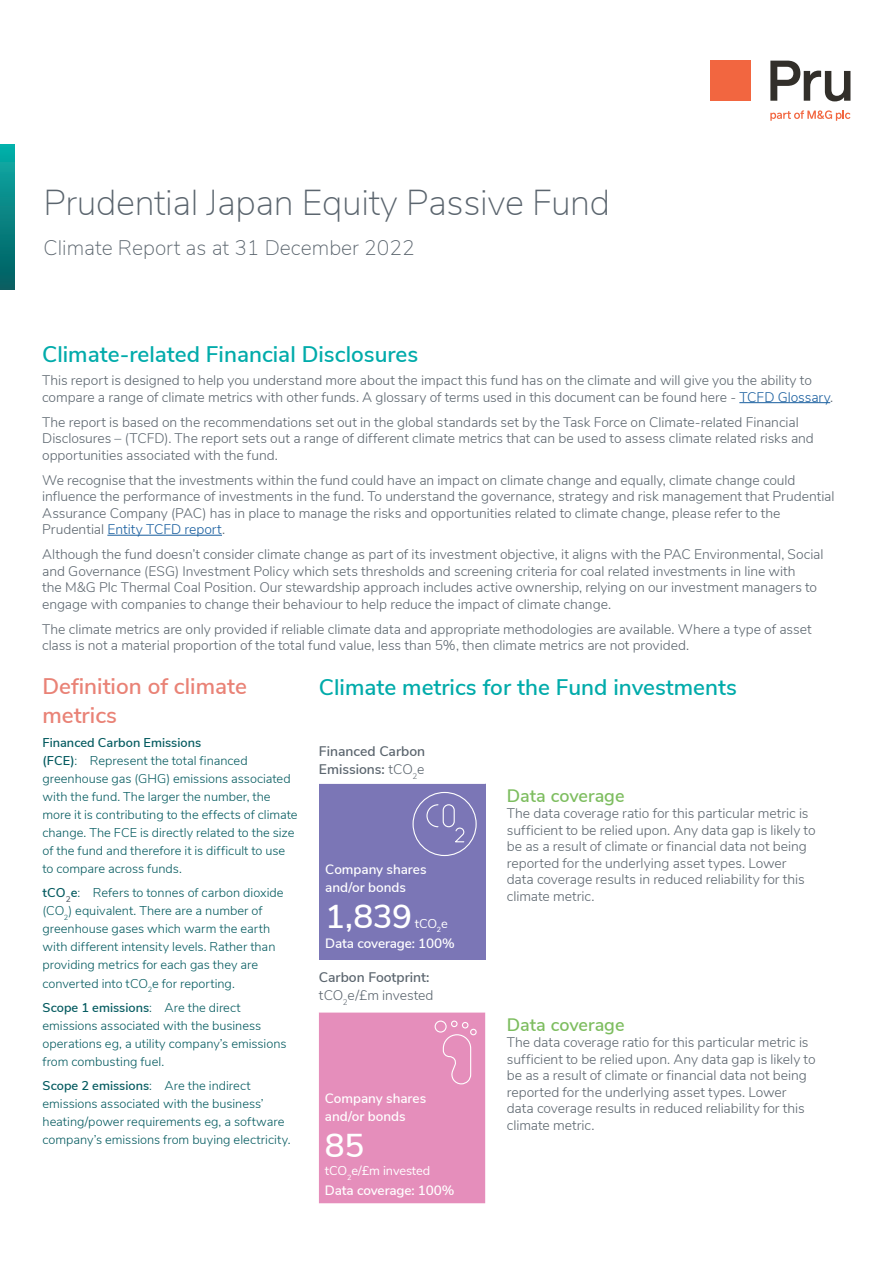
<style>
.page{position:relative;width:893px;height:1263px;background:#fff}
.page>*{position:absolute;margin:0;border:0;box-sizing:border-box;transform-origin:0 0}
.t1{font:200 36px "Nunito Sans";letter-spacing:-.01em;color:#5b656e}
.Statistic___Figure{font:600 33px "Nunito Sans";color:#fff}
.Subheading_Level_1{font:600 22.5px "Nunito Sans";color:#00abaa}
.Glossary___Heading{font:600 22.5px/28.5px "Nunito Sans";color:#e98276}
.Page_Sub_Heading{font:200 21px "Nunito Sans";color:#5b656e}
.Subheading_Level_2{font:600 18px "Nunito Sans";color:#7dbd5f}
.Body{font:300 13.8px/16.5px "Nunito Sans";letter-spacing:-.005em;color:#5b656e}
.Body-2{font:600 13.8px/18px "Nunito Sans";color:#5b656e}
.Asset_title{font:600 13.5px/18px "Nunito Sans";color:#fff}
.Statistic___Label{font:600 13.5px "Nunito Sans";letter-spacing:-.01em;color:#fff}
.Glossary___Text{font:300 12.75px/18px "Nunito Sans";color:#055b60}
.Statistic___Figure-2{font:12.75px "Nunito Sans";letter-spacing:-.01em;color:#fff}
.s1{color:#175d9e}
.s2{font-weight:600}
.s3{font-weight:300}
</style>
<div class="page">
<hr style="left:739px;top:402px;width:91px;height:1px;background:#175d9e">
<hr style="left:107px;top:535px;width:115px;height:1px;background:#175d9e">
<div style="left:319px;top:783px;width:166px;height:177px;background:#7b76b6"></div>
<hr style="left:319px;top:783px;width:166px;height:1px;background:#fff">
<svg style="left:412px;top:792px;width:65px;height:64px"></svg>
<div style="left:319px;top:1012px;width:167px;height:191px;background:#e58ebb"></div>
<svg style="left:770px;top:61px;width:80px;height:40px"></svg>
<div style="left:710px;top:61px;width:40px;height:40px;background:#f26640"></div>
<svg style="left:770px;top:110px;width:80px;height:11px"></svg>
<svg style="left:0;top:145px;width:15px;height:144px"></svg>
<p class="t1" style="left:44px;top:177px;width:568px">Prudential Japan Equity Passive Fund</p>
<p class="Page_Sub_Heading" style="left:44px;top:232px;width:373px">Climate Report as at 31 December 2022</p>
<p class="Subheading_Level_1" style="left:42px;top:338px;width:378px">Climate-related Financial Disclosures</p>
<p class="Body" style="left:42px;top:371px;width:793px">This report is designed to help you understand more about the impact this fund has on the climate and will give you the ability to compare a range of climate metrics with other funds. A glossary of terms used in this document can be found here - <span class="s1">TCFD Glossary</span>.</p>
<p class="Body" style="left:42px;top:413px;width:773px">The report is based on the recommendations set out in the global standards set by the Task Force on Climate-related Financial<br>Disclosures – (TCFD). The report sets out a range of different climate metrics that can be used to assess climate related risks and opportunities associated with the fund.</p>
<p class="Body" style="left:42px;top:471px;width:794px">We recognise that the investments within the fund could have an impact on climate change and equally, climate change could influence the performance of investments in the fund. To understand the governance, strategy and risk management that Prudential Assurance Company (PAC) has in place to manage the risks and opportunities related to climate change, please refer to the Prudential <span class="s1">Entity TCFD report</span>.</p>
<p class="Body" style="left:42px;top:545px;width:783px">Although the fund doesn’t consider climate change as part of its investment objective, it aligns with the PAC Environmental, Social and Governance (ESG) Investment Policy which sets thresholds and screening criteria for coal related investments in line with<br>the M&amp;G Plc Thermal Coal Position. Our stewardship approach includes active ownership, relying on our investment managers to engage with companies to change their behaviour to help reduce the impact of climate change.</p>
<p class="Body" style="left:42px;top:620px;width:771px">The climate metrics are only provided if reliable climate data and appropriate methodologies are available. Where a type of asset class is not a material proportion of the total fund value, less than 5%, then climate metrics are not provided.</p>
<p class="Subheading_Level_1" style="left:319px;top:671px;width:419px">Climate metrics for the Fund investments</p>
<p class="Glossary___Heading" style="left:43px;top:671px;width:206px">Definition of climate metrics</p>
<p class="Glossary___Text" style="left:43px;top:733px;width:257px"><span class="s2">Financed Carbon Emissions<br>(FCE)</span>: Represent the total financed greenhouse gas (GHG) emissions associated with the fund. The larger the number, the more it is contributing to the effects of climate change. The FCE is directly related to the size of the fund and therefore it is difficult to use to compare across funds.</p>
<p class="Glossary___Text" style="left:43px;top:883px;width:243px"><span class="s2">tCO</span><sub>2</sub><span class="s2">e</span>: Refers to tonnes of carbon dioxide (CO<sub>2</sub>) equivalent. There are a number of greenhouse gases which warm the earth with different intensity levels. Rather than providing metrics for each gas they are converted into tCO<sub>2</sub>e for reporting.</p>
<p class="Glossary___Text" style="left:43px;top:998px;width:246px"><span class="s2">Scope 1 emissions</span>: Are the direct emissions associated with the business operations eg, a utility company’s emissions from combusting fuel.</p>
<p class="Glossary___Text" style="left:43px;top:1076px;width:250px"><span class="s2">Scope 2 emissions</span>: Are the indirect emissions associated with the business’ heating/power requirements eg, a software company’s emissions from buying electricity.</p>
<p class="Body-2" style="left:319px;top:742px;width:108px">Financed Carbon<br>Emissions: <span class="s3">tCO</span><sub>2</sub><span class="s3">e</span></p>
<p class="Subheading_Level_2" style="left:507px;top:782px;width:119px">Data coverage</p>
<p class="Body" style="left:507px;top:804px;width:310px">The data coverage ratio for this particular metric is sufficient to be relied upon. Any data gap is likely to be as a result of climate or financial data not being reported for the underlying asset types. Lower data coverage results in reduced reliability for this climate metric.</p>
<p class="Asset_title" style="left:325px;top:859px;width:103px">Company shares and/or bonds</p>
<p class="Statistic___Figure" style="left:325px;top:892px;width:88px">1,839</p>
<p class="Statistic___Figure-2" style="left:415px;top:914px;width:35px">tCO<sub>2</sub>e</p>
<p class="Statistic___Label" style="left:325px;top:933px;width:131px">Data coverage: 100%</p>
<p class="Body-2" style="left:319px;top:968px;width:116px">Carbon Footprint: <span class="s3">tCO</span><sub>2</sub><span class="s3">e/£m invested</span></p>
<p class="Subheading_Level_2" style="left:507px;top:1011px;width:119px">Data coverage</p>
<p class="Body" style="left:507px;top:1033px;width:310px">The data coverage ratio for this particular metric is sufficient to be relied upon. Any data gap is likely to be as a result of climate or financial data not being reported for the underlying asset types. Lower data coverage results in reduced reliability for this climate metric.</p>
<p class="Asset_title" style="left:325px;top:1089px;width:103px">Company shares and/or bonds</p>
<p class="Statistic___Figure" style="left:325px;top:1122px;width:41px">85</p>
<p class="Statistic___Figure-2" style="left:325px;top:1161px;width:107px">tCO<sub>2</sub>e/£m invested</p>
<p class="Statistic___Label" style="left:325px;top:1180px;width:131px">Data coverage: 100%</p>
</div>
